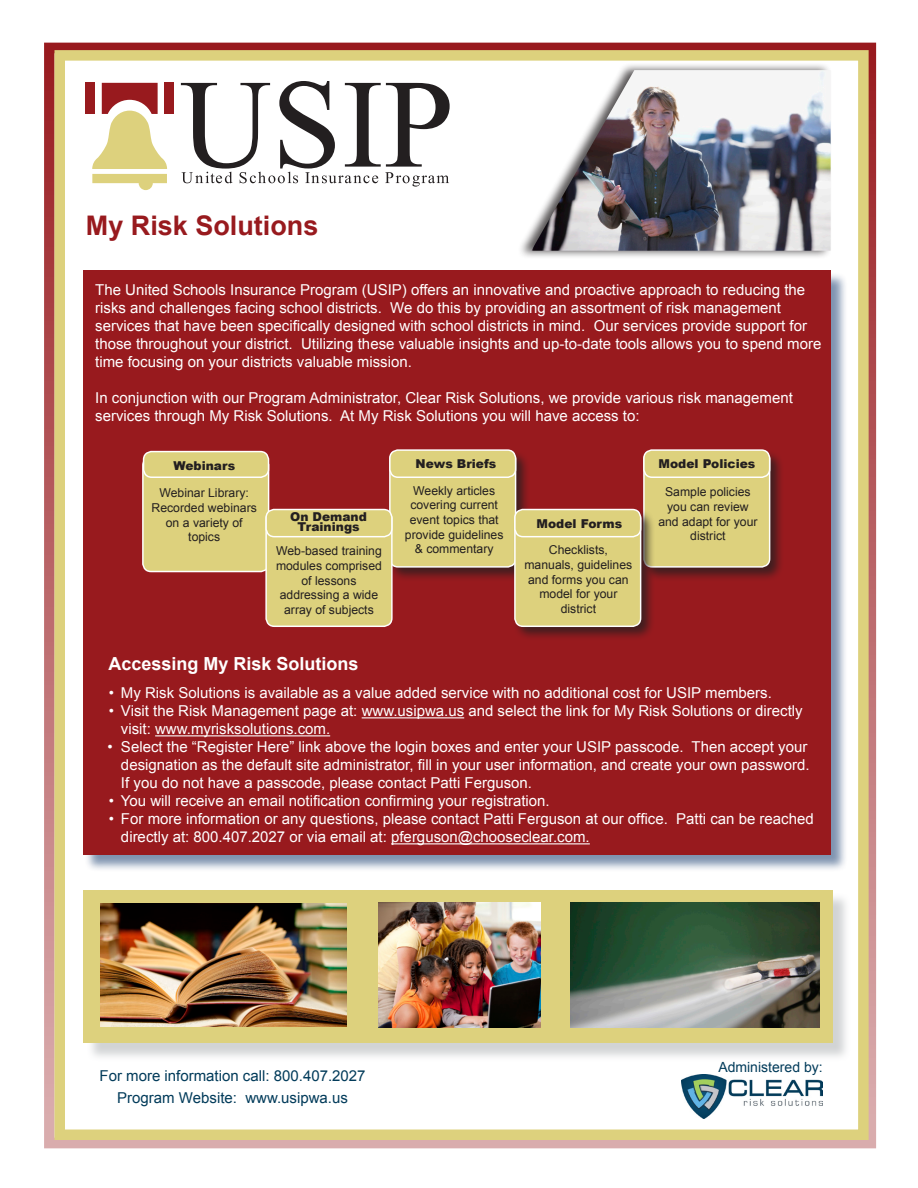
<style>
.page{position:relative;width:918px;height:1188px;background:#fff}
.page>*{position:absolute;margin:0;border:0;box-sizing:border-box;transform-origin:0 0}
.t1{font:700 27px "Arial";color:#981a1e}
.t2{font:700 18px "Arial";color:#fff}
.t3{font:15px/18px "Arial";color:#fff}
.t4{font:15px "Arial";color:#023b5a}
.t5{font:13.95px "Arial";color:#023b5a}
.t6{font:12.15px/14.7px "Arial";color:#231f20;text-align:center}
.t7{font:900 12.15px "Arial";color:#231f20}
</style>
<div class="page">
<div style="left:44px;top:43px;width:832px;height:1105px;border:10px solid #981a1e"></div>
<div style="left:55px;top:50px;width:814px;height:1090px;background:#fff;border:10px solid #ddd17d"></div>
<img style="left:681px;top:1075px;width:142px;height:43px">
<div style="left:86px;top:892px;width:766px;height:170px;background:#a5a9ac;opacity:.5"></div>
<div style="left:84px;top:890px;width:749px;height:153px;background:#ddd17d"></div>
<img style="left:100px;top:903px;width:246px;height:123px">
<img style="left:378px;top:903px;width:162px;height:124px">
<img style="left:571px;top:902px;width:248px;height:125px">
<div style="left:517px;top:62px;width:315px;height:197px;background:#231f20;opacity:.75"></div>
<img style="left:531px;top:70px;width:300px;height:181px">
<div style="left:84px;top:272px;width:765px;height:600px;background:#002a62;opacity:.5"></div>
<div style="left:83px;top:270px;width:748px;height:585px;background:#981a1e"></div>
<div style="left:164px;top:83px;width:10px;height:31px;background:#981a1e"></div>
<div style="left:86px;top:83px;width:9px;height:31px;background:#981a1e"></div>
<svg style="left:92px;top:83px;width:75px;height:107px"></svg>
<svg style="left:181px;top:81px;width:269px;height:106px"></svg>
<div style="left:641px;top:449px;width:144px;height:133px;background:#231f20;opacity:.75"></div>
<div style="left:644px;top:451px;width:126px;height:116px;background:#ddd17d;border-radius:8px"></div>
<div style="left:643px;top:451px;width:127px;height:117px;border:1px solid #fff;border-radius:8px"></div>
<div style="left:644px;top:450px;width:126px;height:27px;background:#ddd17d;border-radius:8px"></div>
<div style="left:643px;top:449px;width:127px;height:29px;border:1px solid #fff;border-radius:8px"></div>
<div style="left:387px;top:449px;width:144px;height:133px;background:#231f20;opacity:.75"></div>
<div style="left:390px;top:451px;width:126px;height:116px;background:#ddd17d;border-radius:8px"></div>
<div style="left:389px;top:451px;width:127px;height:117px;border:1px solid #fff;border-radius:8px"></div>
<div style="left:390px;top:450px;width:126px;height:27px;background:#ddd17d;border-radius:8px"></div>
<div style="left:389px;top:449px;width:127px;height:29px;border:1px solid #fff;border-radius:8px"></div>
<div style="left:512px;top:508px;width:144px;height:134px;background:#231f20;opacity:.75"></div>
<div style="left:515px;top:511px;width:126px;height:115px;background:#ddd17d;border-radius:8px"></div>
<div style="left:514px;top:510px;width:127px;height:117px;border:1px solid #fff;border-radius:8px"></div>
<div style="left:515px;top:510px;width:126px;height:27px;background:#ddd17d;border-radius:8px"></div>
<div style="left:514px;top:509px;width:127px;height:28px;border:1px solid #fff;border-radius:8px"></div>
<div style="left:143px;top:457px;width:126px;height:115px;background:#ddd17d;border-radius:8px"></div>
<div style="left:142px;top:457px;width:127px;height:115px;border:1px solid #fff;border-radius:8px"></div>
<div style="left:144px;top:452px;width:125px;height:25px;background:#ddd17d;border-radius:8px"></div>
<div style="left:143px;top:451px;width:126px;height:27px;border:1px solid #fff;border-radius:8px"></div>
<div style="left:266px;top:511px;width:126px;height:115px;background:#ddd17d;border-radius:8px"></div>
<div style="left:265px;top:510px;width:128px;height:117px;border:1px solid #fff;border-radius:8px"></div>
<div style="left:266px;top:510px;width:126px;height:27px;background:#ddd17d;border-radius:8px"></div>
<div style="left:265px;top:509px;width:128px;height:28px;border:1px solid #fff;border-radius:8px"></div>
<hr style="left:362px;top:717px;width:102px;height:1px;background:#fff">
<hr style="left:155px;top:735px;width:175px;height:1px;background:#fff">
<hr style="left:391px;top:843px;width:199px;height:1px;background:#fff">
<p class="t1" style="left:86px;top:208px;width:234px">My Risk Solutions</p>
<p class="t3" style="left:95px;top:281px;width:728px">The United Schools Insurance Program (USIP) offers an innovative and proactive approach to reducing the risks and challenges facing school districts. We do this by providing an assortment of risk management services that have been specifically designed with school districts in mind. Our services provide support for those throughout your district. Utilizing these valuable insights and up-to-date tools allows you to spend more time focusing on your districts valuable mission.</p>
<p class="t3" style="left:95px;top:389px;width:699px">In conjunction with our Program Administrator, Clear Risk Solutions, we provide various risk management services through My Risk Solutions. At My Risk Solutions you will have access to:</p>
<p class="t7" style="left:659px;top:455px;width:98px">Model Policies</p>
<p class="t6" style="left:658px;top:485px;width:101px">Sample policies you can review and adapt for your district</p>
<p class="t7" style="left:416px;top:455px;width:82px">News Briefs</p>
<p class="t6" style="left:405px;top:483px;width:100px">Weekly articles covering current event topics that provide guidelines &amp; commentary</p>
<p class="t7" style="left:174px;top:456px;width:63px">Webinars</p>
<p class="t6" style="left:152px;top:486px;width:107px">Webinar Library:<br>Recorded webinars on a variety of topics</p>
<p class="t7" style="left:290px;top:508px;width:78px">On Demand</p>
<p class="t7" style="left:298px;top:518px;width:64px">Trainings</p>
<p class="t6" style="left:276px;top:544px;width:107px">Web-based training modules comprised of lessons addressing a wide array of subjects</p>
<p class="t7" style="left:537px;top:515px;width:87px">Model Forms</p>
<p class="t6" style="left:524px;top:543px;width:109px">Checklists, manuals, guidelines and forms you can model for your district</p>
<p class="t2" style="left:108px;top:652px;width:252px">Accessing My Risk Solutions</p>
<p class="t3" style="left:109px;top:684px;width:664px">• My Risk Solutions is available as a value added service with no additional cost for USIP members.</p>
<p class="t3" style="left:121px;top:702px;width:683px;text-indent:-12px">• Visit the Risk Management page at: www.usipwa.us and select the link for My Risk Solutions or directly visit: www.myrisksolutions.com.</p>
<p class="t3" style="left:121px;top:738px;width:690px;text-indent:-14px">• Select the “Register Here” link above the login boxes and enter your USIP passcode. Then accept your designation as the default site administrator, fill in your user information, and create your own password.<br>If you do not have a passcode, please contact Patti Ferguson.</p>
<p class="t3" style="left:109px;top:792px;width:442px">• You will receive an email notification confirming your registration.</p>
<p class="t3" style="left:121px;top:810px;width:694px;text-indent:-12px">• For more information or any questions, please contact Patti Ferguson at our office. Patti can be reached directly at: 800.407.2027 or via email at: pferguson@chooseclear.com.</p>
<p class="t4" style="left:100px;top:1066px;width:267px">For more information call: 800.407.2027</p>
<p class="t4" style="left:117px;top:1088px;width:232px">Program Website: www.usipwa.us</p>
<p class="t5" style="left:718px;top:1058px;width:106px">Administered by:</p>
</div>
